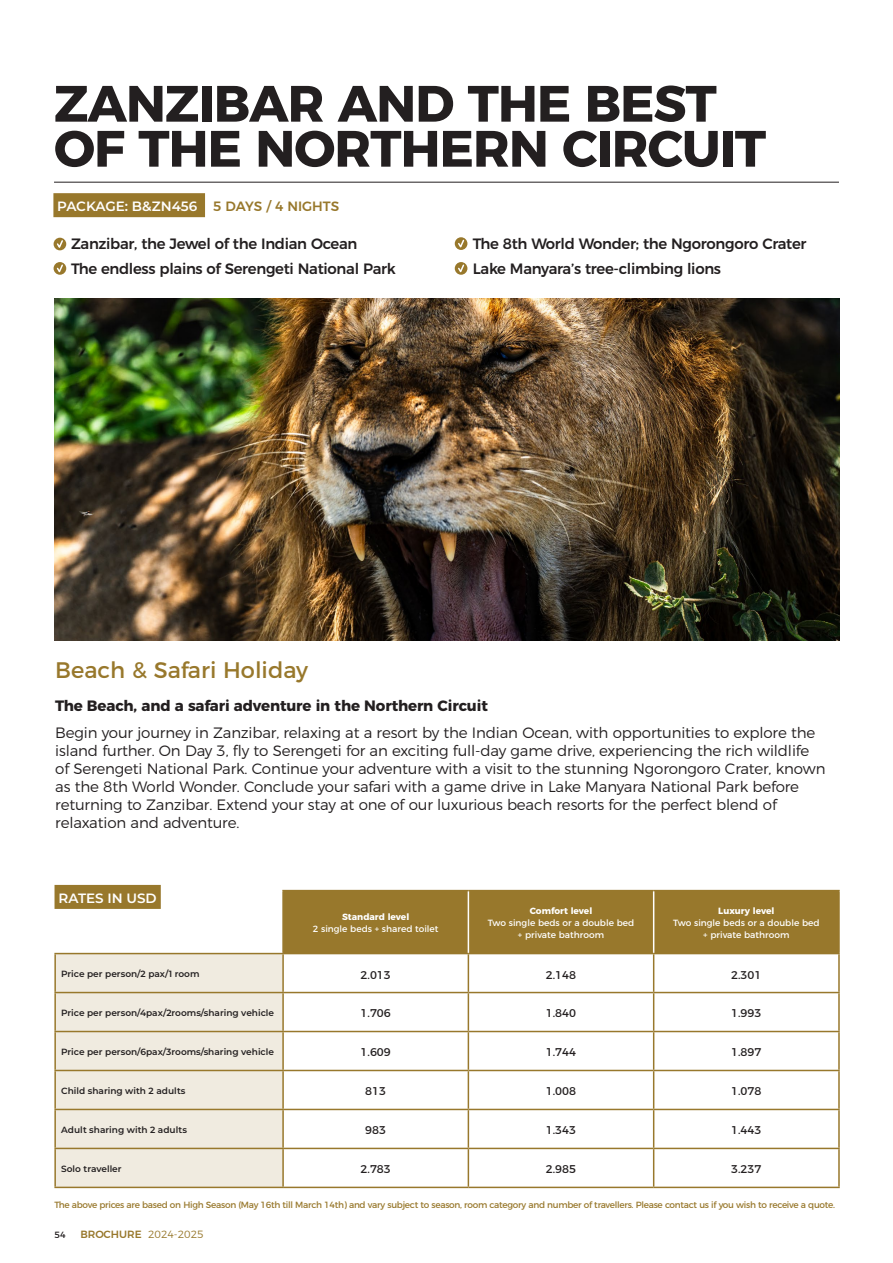
<style>
.page{position:relative;width:893px;height:1263px;background:#fff}
.page>*{position:absolute;margin:0;border:0;box-sizing:border-box;transform-origin:0 0}
.Títol_Package{font:700 51px/45px "Montserrat";letter-spacing:-.02em;color:#231f20}
.Intro_H1{font:22.5px "Montserrat";color:#98782c}
.Intro_H3{font:300 15px/18px "Montserrat";letter-spacing:-.01em;color:#231f20}
.HIGHLIGHTS{font:500 15px "Montserrat";letter-spacing:-.02em;color:#231f20}
.Intro_H2{font:700 15px "Montserrat";letter-spacing:-.01em;color:#231f20}
.t1{font:600 13.5px "Montserrat";color:#fff}
.Taula_Package{font:11.25px "Montserrat";color:#231f20}
.t2{font:300 10.5px "Montserrat";color:#98782c}
.t3{font:600 9px "Montserrat";color:#231f20}
.t4{font:9px "Montserrat";letter-spacing:-.03em;color:#98782c}
.t5{font:9px "Montserrat";color:#fff}
.t6{font:700 9px "Montserrat";color:#fff}
.t7{font:9px "Montserrat";color:#231f20}
.s1{font-weight:500;color:#98782c}
.s2{font-weight:500}
</style>
<div class="page">
<hr style="left:54px;top:182px;width:785px;height:1px;background:#231f20">
<div style="left:53px;top:193px;width:152px;height:24px;background:#98782c"></div>
<div style="left:54px;top:238px;width:12px;height:12px;background:#98782c;border-radius:50%"></div>
<svg style="left:55px;top:239px;width:9px;height:11px"></svg>
<svg style="left:54px;top:262px;width:12px;height:13px"></svg>
<svg style="left:55px;top:263px;width:9px;height:12px"></svg>
<svg style="left:455px;top:237px;width:12px;height:13px"></svg>
<svg style="left:457px;top:238px;width:8px;height:12px"></svg>
<svg style="left:455px;top:262px;width:12px;height:13px"></svg>
<svg style="left:457px;top:263px;width:8px;height:12px"></svg>
<div style="left:284px;top:891px;width:554px;height:62px;background:#98782c"></div>
<div style="left:56px;top:954px;width:226px;height:233px;background:#f0ebe0"></div>
<hr style="left:282px;top:890px;width:186px;height:1px;background:#98782c">
<hr style="left:282px;top:891px;width:2px;height:62px;background:#98782c">
<hr style="left:468px;top:890px;width:186px;height:1px;background:#98782c">
<hr style="left:654px;top:890px;width:186px;height:1px;background:#98782c">
<hr style="left:838px;top:891px;width:2px;height:62px;background:#98782c">
<hr style="left:283px;top:953px;width:185px;height:1px;background:#98782c">
<hr style="left:468px;top:953px;width:186px;height:1px;background:#98782c">
<hr style="left:468px;top:954px;width:1px;height:38px;background:#98782c">
<hr style="left:654px;top:953px;width:186px;height:1px;background:#98782c">
<hr style="left:653px;top:954px;width:1px;height:38px;background:#98782c">
<hr style="left:838px;top:954px;width:2px;height:38px;background:#98782c">
<hr style="left:283px;top:992px;width:185px;height:1px;background:#98782c">
<hr style="left:468px;top:992px;width:186px;height:1px;background:#98782c">
<hr style="left:468px;top:993px;width:1px;height:38px;background:#98782c">
<hr style="left:654px;top:992px;width:186px;height:1px;background:#98782c">
<hr style="left:653px;top:993px;width:1px;height:38px;background:#98782c">
<hr style="left:838px;top:993px;width:2px;height:38px;background:#98782c">
<hr style="left:283px;top:1031px;width:185px;height:1px;background:#98782c">
<hr style="left:468px;top:1031px;width:186px;height:1px;background:#98782c">
<hr style="left:468px;top:1032px;width:1px;height:38px;background:#98782c">
<hr style="left:654px;top:1031px;width:186px;height:1px;background:#98782c">
<hr style="left:653px;top:1032px;width:1px;height:38px;background:#98782c">
<hr style="left:838px;top:1032px;width:2px;height:38px;background:#98782c">
<hr style="left:283px;top:1070px;width:185px;height:1px;background:#98782c">
<hr style="left:468px;top:1070px;width:186px;height:1px;background:#98782c">
<hr style="left:468px;top:1071px;width:1px;height:38px;background:#98782c">
<hr style="left:654px;top:1070px;width:186px;height:1px;background:#98782c">
<hr style="left:653px;top:1071px;width:1px;height:38px;background:#98782c">
<hr style="left:838px;top:1071px;width:2px;height:38px;background:#98782c">
<hr style="left:283px;top:1109px;width:185px;height:1px;background:#98782c">
<hr style="left:468px;top:1109px;width:186px;height:1px;background:#98782c">
<hr style="left:468px;top:1110px;width:1px;height:38px;background:#98782c">
<hr style="left:654px;top:1109px;width:186px;height:1px;background:#98782c">
<hr style="left:653px;top:1110px;width:1px;height:38px;background:#98782c">
<hr style="left:838px;top:1110px;width:2px;height:38px;background:#98782c">
<hr style="left:283px;top:1148px;width:185px;height:1px;background:#98782c">
<hr style="left:468px;top:1148px;width:186px;height:1px;background:#98782c">
<hr style="left:468px;top:1149px;width:1px;height:38px;background:#98782c">
<hr style="left:654px;top:1148px;width:186px;height:1px;background:#98782c">
<hr style="left:653px;top:1149px;width:1px;height:38px;background:#98782c">
<hr style="left:838px;top:1149px;width:2px;height:38px;background:#98782c">
<hr style="left:283px;top:1187px;width:185px;height:1px;background:#98782c">
<hr style="left:468px;top:1187px;width:186px;height:1px;background:#98782c">
<hr style="left:654px;top:1187px;width:186px;height:1px;background:#98782c">
<hr style="left:54px;top:953px;width:229px;height:1px;background:#98782c">
<hr style="left:54px;top:954px;width:2px;height:38px;background:#98782c">
<hr style="left:282px;top:954px;width:2px;height:38px;background:#98782c">
<hr style="left:54px;top:992px;width:229px;height:1px;background:#98782c">
<hr style="left:54px;top:993px;width:2px;height:38px;background:#98782c">
<hr style="left:282px;top:993px;width:2px;height:38px;background:#98782c">
<hr style="left:54px;top:1031px;width:229px;height:1px;background:#98782c">
<hr style="left:54px;top:1032px;width:2px;height:38px;background:#98782c">
<hr style="left:282px;top:1032px;width:2px;height:38px;background:#98782c">
<hr style="left:54px;top:1070px;width:229px;height:1px;background:#98782c">
<hr style="left:54px;top:1071px;width:2px;height:38px;background:#98782c">
<hr style="left:282px;top:1071px;width:2px;height:38px;background:#98782c">
<hr style="left:54px;top:1109px;width:229px;height:1px;background:#98782c">
<hr style="left:54px;top:1110px;width:2px;height:38px;background:#98782c">
<hr style="left:282px;top:1110px;width:2px;height:38px;background:#98782c">
<hr style="left:54px;top:1148px;width:229px;height:1px;background:#98782c">
<hr style="left:54px;top:1149px;width:2px;height:38px;background:#98782c">
<hr style="left:282px;top:1149px;width:2px;height:38px;background:#98782c">
<hr style="left:54px;top:1187px;width:229px;height:1px;background:#98782c">
<hr style="left:468px;top:891px;width:1px;height:62px;background:#fff">
<hr style="left:653px;top:891px;width:1px;height:62px;background:#fff">
<div style="left:55px;top:885px;width:106px;height:24px;background:#98782c"></div>
<img style="left:54px;top:299px;width:785px;height:342px">
<p class="Títol_Package" style="left:54px;top:77px;width:714px">ZANZIBAR AND THE BEST<br>OF THE NORTHERN CIRCUIT</p>
<p class="t1" style="left:57px;top:197px;width:284px">PACKAGE: B&amp;ZN456 <span class="s1">5 DAYS / 4 NIGHTS</span></p>
<p class="HIGHLIGHTS" style="left:71px;top:231px;width:288px">Zanzibar, the Jewel of the Indian Ocean</p>
<p class="HIGHLIGHTS" style="left:71px;top:256px;width:326px">The endless plains of Serengeti National Park</p>
<p class="HIGHLIGHTS" style="left:473px;top:231px;width:335px">The 8th World Wonder; the Ngorongoro Crater</p>
<p class="HIGHLIGHTS" style="left:473px;top:256px;width:250px">Lake Manyara’s tree-climbing lions</p>
<p class="Intro_H1" style="left:55px;top:652px;width:254px">Beach &amp; Safari Holiday</p>
<p class="Intro_H2" style="left:55px;top:693px;width:434px">The Beach, and a safari adventure in the Northern Circuit</p>
<p class="Intro_H3" style="left:55px;top:722px;width:772px">Begin your journey in Zanzibar, relaxing at a resort by the Indian Ocean, with opportunities to explore the island further. On Day 3, fly to Serengeti for an exciting full-day game drive, experiencing the rich wildlife of Serengeti National Park. Continue your adventure with a visit to the stunning Ngorongoro Crater, known as the 8th World Wonder. Conclude your safari with a game drive in Lake Manyara National Park before returning to Zanzibar. Extend your stay at one of our luxurious beach resorts for the perfect blend of relaxation and adventure.</p>
<p class="t1" style="left:59px;top:888px;width:100px">RATES IN USD</p>
<p class="t6" style="left:342px;top:910px;width:69px">Standard level</p>
<p class="t5" style="left:313px;top:922px;width:127px">2 single beds + shared toilet</p>
<p class="t6" style="left:530px;top:904px;width:64px">Comfort level</p>
<p class="t5" style="left:488px;top:916px;width:148px">Two single beds or a double bed</p>
<p class="t5" style="left:518px;top:928px;width:88px">+ private bathroom</p>
<p class="t6" style="left:718px;top:904px;width:58px">Luxury level</p>
<p class="t5" style="left:673px;top:916px;width:148px">Two single beds or a double bed</p>
<p class="t5" style="left:703px;top:928px;width:88px">+ private bathroom</p>
<p class="t3" style="left:61px;top:968px;width:140px">Price per person/2 pax/1 room</p>
<p class="Taula_Package" style="left:361px;top:965px;width:32px">2.013</p>
<p class="Taula_Package" style="left:546px;top:965px;width:32px">2.148</p>
<p class="Taula_Package" style="left:731px;top:965px;width:32px">2.301</p>
<p class="t3" style="left:61px;top:1007px;width:214px">Price per person/4pax/2rooms/sharing vehicle</p>
<p class="Taula_Package" style="left:361px;top:1004px;width:32px">1.706</p>
<p class="Taula_Package" style="left:546px;top:1004px;width:32px">1.840</p>
<p class="Taula_Package" style="left:731px;top:1004px;width:32px">1.993</p>
<p class="t3" style="left:61px;top:1046px;width:214px">Price per person/6pax/3rooms/sharing vehicle</p>
<p class="Taula_Package" style="left:361px;top:1043px;width:32px">1.609</p>
<p class="Taula_Package" style="left:546px;top:1043px;width:32px">1.744</p>
<p class="Taula_Package" style="left:731px;top:1043px;width:32px">1.897</p>
<p class="t3" style="left:61px;top:1085px;width:126px">Child sharing with 2 adults</p>
<p class="Taula_Package" style="left:365px;top:1082px;width:22px">813</p>
<p class="Taula_Package" style="left:546px;top:1082px;width:32px">1.008</p>
<p class="Taula_Package" style="left:731px;top:1082px;width:32px">1.078</p>
<p class="t3" style="left:61px;top:1124px;width:127px">Adult sharing with 2 adults</p>
<p class="Taula_Package" style="left:365px;top:1121px;width:22px">983</p>
<p class="Taula_Package" style="left:546px;top:1121px;width:32px">1.343</p>
<p class="Taula_Package" style="left:731px;top:1121px;width:32px">1.443</p>
<p class="t3" style="left:61px;top:1163px;width:62px">Solo traveller</p>
<p class="Taula_Package" style="left:361px;top:1160px;width:32px">2.783</p>
<p class="Taula_Package" style="left:546px;top:1160px;width:32px">2.985</p>
<p class="Taula_Package" style="left:731px;top:1160px;width:32px">3.237</p>
<p class="t4" style="left:54px;top:1197px;width:782px">The above prices are based on High Season (May 16th till March 14th) and vary subject to season, room category and number of travellers. Please contact us if you wish to receive a quote.</p>
<p class="t7" style="left:55px;top:1227px;width:13px">54</p>
<p class="t2" style="left:80px;top:1226px;width:125px"><span class="s2">BROCHURE</span> 2024-2025</p>
</div>
